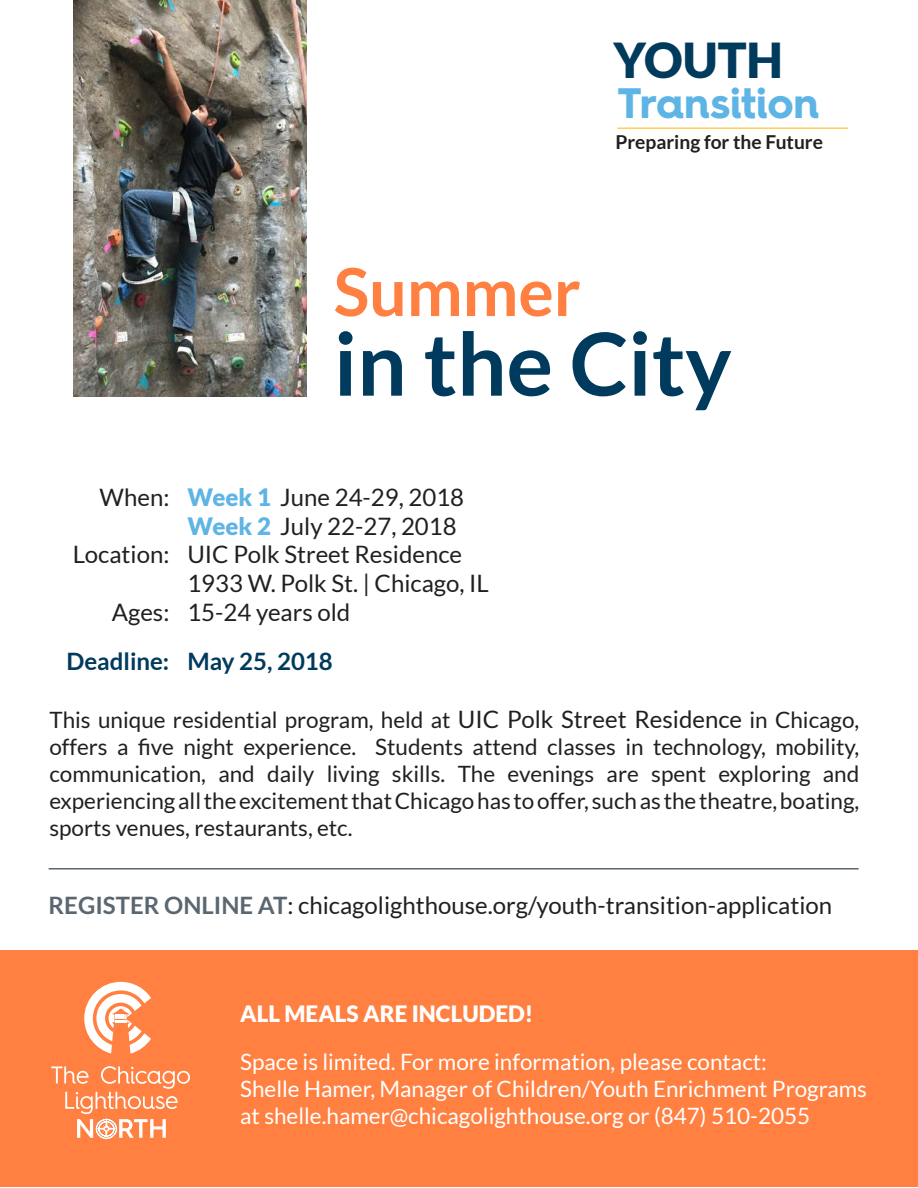
<style>
.page{position:relative;width:918px;height:1188px;background:#fff}
.page>*{position:absolute;margin:0;border:0;box-sizing:border-box;transform-origin:0 0}
.t1{font:700 87px "Lato";color:#003a5d}
.t2{font:700 66.3px "Lato";color:#ff8041}
.t3{font:900 48.15px "Lato";color:#003a5d}
.t4{font:700 42.75px "Hurme Geometric Sans 4";color:#5eb4e5}
.t5{font:24px "Lato";color:#221f1f}
.t6{font:700 24px "Lato";color:#003a5d}
.t7{font:22.5px/27px "Lato";color:#221f1f;text-align:justify}
.t8{font:22.5px/27px "Lato";color:#fff}
.t9{font:900 22.5px "Lato";color:#fff}
.t10{font:700 19.2px "Lato";color:#221f1f}
.s1{font-weight:900;color:#5eb4e5}
.s2{font-size:24px}
.s3{font-weight:700;color:#5b6770}
</style>
<div class="page">
<hr style="left:49px;top:868px;width:810px;height:2px;background:#5b6770">
<hr style="left:617px;top:128px;width:231px;height:1px;background:#fdc844">
<img style="left:73px;top:0;width:234px;height:397px">
<div style="left:0;top:950px;width:918px;height:236px;background:#ff8041"></div>
<svg style="left:51px;top:1066px;width:139px;height:74px"></svg>
<svg style="left:84px;top:982px;width:67px;height:72px"></svg>
<h3 class="t3" style="left:613px;top:34px;width:171px">YOUTH</h3>
<h3 class="t4" style="left:618px;top:79px;width:203px">Transition</h3>
<p class="t10" style="left:615px;top:135px;width:209px">Preparing for the Future</p>
<h2 class="t2" style="left:334px;top:267px;width:249px">Summer</h2>
<h1 class="t1" style="left:334px;top:331px;width:400px">in the City</h1>
<p class="t5" style="left:100px;top:487px;width:366px">When: <span class="s1">Week 1</span> June 24-29, 2018</p>
<p class="t5" style="left:187px;top:516px;width:271px"><span class="s1">Week 2</span> July 22-27, 2018</p>
<p class="t5" style="left:73px;top:545px;width:391px">Location: UIC Polk Street Residence</p>
<p class="t5" style="left:187px;top:574px;width:303px">1933 W. Polk St. | Chicago, IL</p>
<p class="t5" style="left:112px;top:602px;width:240px">Ages: 15-24 years old</p>
<p class="t6" style="left:67px;top:652px;width:268px">Deadline: May 25, 2018</p>
<p class="t7" style="left:49px;top:708px;width:812px">This unique residential program, held at <span class="s2">UIC Polk Street Residence</span> in Chicago, offers a five night experience. Students attend classes in technology, mobility, communication, and daily living skills. The evenings are spent exploring and experiencing all the excitement that Chicago has to offer, such as the theatre, boating, sports venues, restaurants, etc.</p>
<p class="t5" style="left:49px;top:895px;width:785px"><span class="s3">REGISTER ONLINE AT</span>: chicagolighthouse.org/youth-transition-application</p>
<p class="t9" style="left:240px;top:1002px;width:295px">ALL MEALS ARE INCLUDED!</p>
<p class="t8" style="left:240px;top:1050px;width:628px">Space is limited. For more information, please contact:<br>Shelle Hamer, Manager of Children/Youth Enrichment Programs at shelle.hamer@chicagolighthouse.org or (847) 510-2055</p>
</div>
